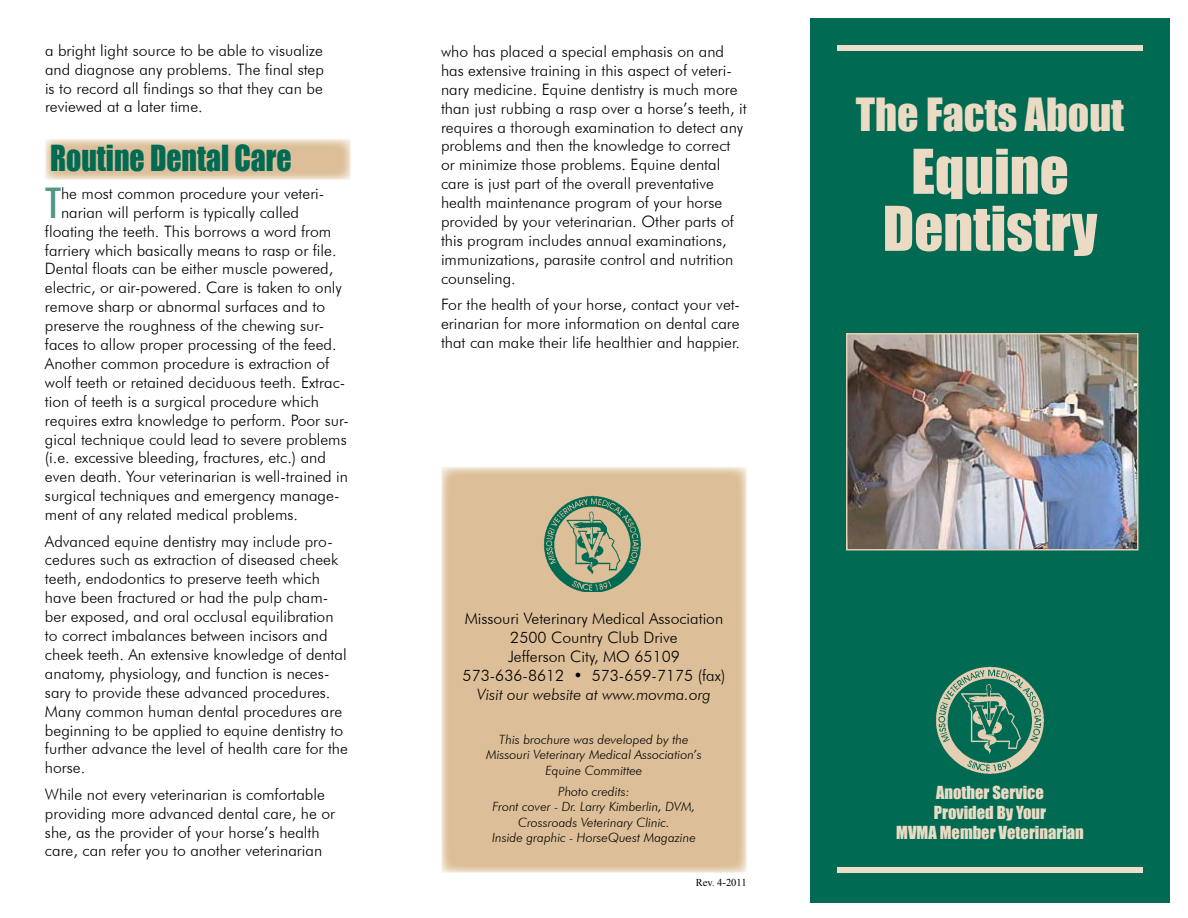
<style>
.page{position:relative;width:1188px;height:918px;background:#fff}
.page>*{position:absolute;margin:0;border:0;box-sizing:border-box;transform-origin:0 0}
.t1{font:57px/57px "Impact";color:#ebdbc5;text-align:center}
.t2{font:500 condensed 42.3px "Futura BT";color:#4d9787}
.t3{font:42px "Impact";color:#ebdbc5}
.t4{font:33px "Impact";color:#006a53;scale:.9 1}
.t5{font:16.5px/19.8px "Impact";color:#ebdbc5;text-align:center}
.t6{font:300 15.75px/18.9px "Futura BT";color:#000}
.t7{font:italic 300 15.75px "Futura BT";color:#000}
.t8{font:italic 300 12.75px/15.3px "Futura BT";color:#000;text-align:center}
.t9{font:10.5px "Times New Roman";color:#000}
</style>
<div class="page">
<svg style="left:45px;top:139px;width:306px;height:41px;background:#e0c7a6"></svg>
<div style="left:441px;top:466px;width:306px;height:407px;background:#dcbf98;border:1px solid #e5cfb2"></div>
<div style="left:810px;top:18px;width:360px;height:885px;background:#006a53"></div>
<img style="left:544px;top:496px;width:96px;height:96px">
<img style="left:849px;top:336px;width:286px;height:211px">
<div style="left:846px;top:333px;width:292px;height:217px;border:2px solid #e5cfb2"></div>
<img style="left:936px;top:667px;width:107px;height:106px">
<div style="left:837px;top:45px;width:306px;height:6px;background:#eddfcb"></div>
<div style="left:837px;top:867px;width:306px;height:6px;background:#eddfcb"></div>
<p class="t6" style="left:45px;top:41px;width:280px;text-align:justify">a bright light source to be able to visualize and diagnose any problems. The final step is to record all findings so that they can be reviewed at a later time.</p>
<h3 class="t4" style="left:50px;top:132px;width:270px">Routine Dental Care</h3>
<h2 class="t2" style="left:45px;top:177px;width:18px">T</h2>
<p class="t6" style="left:61px;top:184px;width:265px">he most common procedure your veteri-</p>
<p class="t6" style="left:61px;top:203px;width:239px">narian will perform is typically called</p>
<p class="t6" style="left:45px;top:221px;width:288px">floating the teeth. This borrows a word from</p>
<p class="t6" style="left:45px;top:240px;width:293px">farriery which basically means to rasp or file.</p>
<p class="t6" style="left:45px;top:259px;width:290px">Dental floats can be either muscle powered,</p>
<p class="t6" style="left:45px;top:278px;width:298px">electric, or air-powered. Care is taken to only</p>
<p class="t6" style="left:45px;top:297px;width:282px">remove sharp or abnormal surfaces and to</p>
<p class="t6" style="left:45px;top:316px;width:281px">preserve the roughness of the chewing sur-</p>
<p class="t6" style="left:45px;top:335px;width:293px">faces to allow proper processing of the feed.</p>
<p class="t6" style="left:45px;top:354px;width:286px">Another common procedure is extraction of</p>
<p class="t6" style="left:45px;top:373px;width:302px">wolf teeth or retained deciduous teeth. Extrac-</p>
<p class="t6" style="left:45px;top:392px;width:276px">tion of teeth is a surgical procedure which</p>
<p class="t6" style="left:45px;top:410px;width:305px">requires extra knowledge to perform. Poor sur-</p>
<p class="t6" style="left:45px;top:429px;width:303px">gical technique could lead to severe problems</p>
<p class="t6" style="left:45px;top:448px;width:282px">(i.e. excessive bleeding, fractures, etc.) and</p>
<p class="t6" style="left:45px;top:467px;width:304px">even death. Your veterinarian is well-trained in</p>
<p class="t6" style="left:45px;top:486px;width:296px">surgical techniques and emergency manage-</p>
<p class="t6" style="left:45px;top:505px;width:255px">ment of any related medical problems.</p>
<p class="t6" style="left:45px;top:531px;width:305px">Advanced equine dentistry may include pro&shy;cedures such as extraction of diseased cheek teeth, endodontics to preserve teeth which have been fractured or had the pulp cham&shy;ber exposed, and oral occlusal equilibration to correct imbalances between incisors and cheek teeth. An extensive knowledge of dental anatomy, physiology, and function is neces&shy;sary to provide these advanced procedures.<br>Many common human dental procedures are beginning to be applied to equine dentistry to further advance the level of health care for the horse.</p>
<p class="t6" style="left:45px;top:785px;width:292px">While not every veterinarian is comfortable providing more advanced dental care, he or she, as the provider of your horse’s health care, can refer you to another veterinarian</p>
<p class="t6" style="left:441px;top:42px;width:307px">who has placed a special emphasis on and has extensive training in this aspect of veteri&shy;nary medicine. Equine dentistry is much more than just rubbing a rasp over a horse’s teeth, it requires a thorough examination to detect any problems and then the knowledge to correct or minimize those problems. Equine dental care is just part of the overall preventative health maintenance program of your horse provided by your veterinarian. Other parts of this program includes annual examinations, immunizations, parasite control and nutrition counseling.</p>
<p class="t6" style="left:441px;top:295px;width:300px;text-align:justify">For the health of your horse, contact your vet&shy;erinarian for more information on dental care that can make their life healthier and happier.</p>
<h3 class="t3" style="left:856px;top:82px;width:270px">The Facts About</h3>
<h1 class="t1" style="left:883px;top:141px;width:216px">Equine<br>Dentistry</h1>
<p class="t6" style="left:463px;top:609px;width:264px;text-align:center">Missouri Veterinary Medical Association<br>2500 Country Club Drive<br>Jefferson City, MO 65109<br>573-636-8612 • 573-659-7175 (fax)</p>
<p class="t7" style="left:477px;top:684px;width:235px">Visit our website at www.movma.org</p>
<p class="t8" style="left:486px;top:732px;width:217px">This brochure was developed by the<br>Missouri Veterinary Medical Association’s<br>Equine Committee</p>
<p class="t8" style="left:492px;top:784px;width:205px">Photo credits:<br>Front cover - Dr. Larry Kimberlin, DVM,<br>Crossroads Veterinary Clinic.<br>Inside graphic - HorseQuest Magazine</p>
<p class="t5" style="left:896px;top:782px;width:189px">Another Service<br>Provided By Your<br>MVMA Member Veterinarian</p>
<p class="t9" style="left:696px;top:876px;width:52px">Rev. 4-2011</p>
</div>
